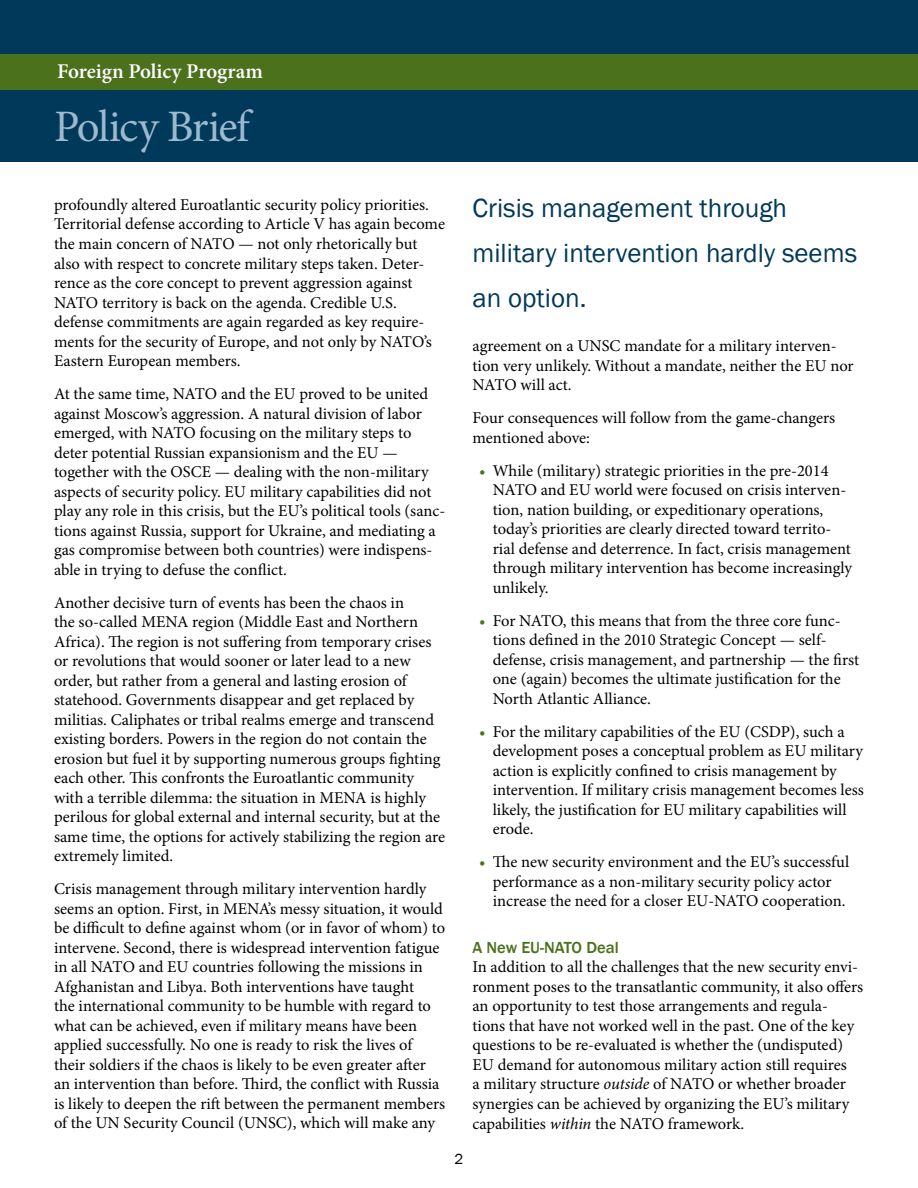
<style>
.page{position:relative;width:918px;height:1188px;background:#fff}
.page>*{position:absolute;margin:0;border:0;box-sizing:border-box;transform-origin:0 0}
.t1{font:45px "Minion Pro";letter-spacing:-.035em;color:#9cb9ce}
.t2{font:27px/45px "Franklin Gothic";color:#00395a}
.t3{font:600 21px "Minion Pro";letter-spacing:-.005em;color:#fff}
.t4{font:16.5px/19.5px "Minion Pro";color:#000}
.t5{font:500 16.5px "Franklin Gothic";color:#4b711d}
.t6{font:15px "Franklin Gothic";color:#000}
.s1{color:#4b711d}
.s2{font-style:italic}
</style>
<div class="page">
<div style="left:0;top:0;width:918px;height:162px;background:#00395a"></div>
<div style="left:0;top:54px;width:918px;height:36px;background:#4b711d"></div>
<p class="t3" style="left:57px;top:57px;width:207px">Foreign Policy Program</p>
<h1 class="t1" style="left:54px;top:96px;width:197px">Policy Brief</h1>
<p class="t4" style="left:54px;top:195px;width:393px">profoundly altered Euroatlantic security policy priorities.<br>Territorial defense according to Article V has again become the main concern of NATO — not only rhetorically but also with respect to concrete military steps taken. Deter&shy;rence as the core concept to prevent aggression against NATO territory is back on the agenda. Credible U.S. defense commitments are again regarded as key require&shy;ments for the security of Europe, and not only by NATO’s Eastern European members.</p>
<p class="t4" style="left:54px;top:384px;width:393px">At the same time, NATO and the EU proved to be united against Moscow’s aggression. A natural division of labor emerged, with NATO focusing on the military steps to deter potential Russian expansionism and the EU — together with the OSCE — dealing with the non-military aspects of security policy. EU military capabilities did not play any role in this crisis, but the EU’s political tools (sanc&shy;tions against Russia, support for Ukraine, and mediating a gas compromise between both countries) were indispens&shy;able in trying to defuse the conflict.</p>
<p class="t4" style="left:54px;top:593px;width:393px">Another decisive turn of events has been the chaos in<br>the so-called MENA region (Middle East and Northern Africa). The region is not suffering from temporary crises or revolutions that would sooner or later lead to a new order, but rather from a general and lasting erosion of statehood. Governments disappear and get replaced by militias. Caliphates or tribal realms emerge and transcend existing borders. Powers in the region do not contain the erosion but fuel it by supporting numerous groups fighting each other. This confronts the Euroatlantic community with a terrible dilemma: the situation in MENA is highly perilous for global external and internal security, but at the same time, the options for actively stabilizing the region are extremely limited.</p>
<p class="t4" style="left:54px;top:879px;width:393px">Crisis management through military intervention hardly seems an option. First, in MENA’s messy situation, it would be difficult to define against whom (or in favor of whom) to intervene. Second, there is widespread intervention fatigue in all NATO and EU countries following the missions in Afghanistan and Libya. Both interventions have taught<br>the international community to be humble with regard to what can be achieved, even if military means have been applied successfully. No one is ready to risk the lives of their soldiers if the chaos is likely to be even greater after an intervention than before. Third, the conflict with Russia is likely to deepen the rift between the permanent members of the UN Security Council (UNSC), which will make any</p>
<h2 class="t2" style="left:472px;top:186px;width:386px">Crisis management through military intervention hardly seems an option.</h2>
<p class="t6" style="left:455px;top:1150px;width:10px">2</p>
<p class="t4" style="left:473px;top:336px;width:383px">agreement on a UNSC mandate for a military interven&shy;tion very unlikely. Without a mandate, neither the EU nor<br>NATO will act.</p>
<p class="t4" style="left:473px;top:408px;width:364px">Four consequences will follow from the game-changers mentioned above:</p>
<p class="t4" style="left:493px;top:461px;width:361px;text-indent:-13px"><span class="s1">•</span> While (military) strategic priorities in the pre-2014<br>NATO and EU world were focused on crisis interven&shy;tion, nation building, or expeditionary operations, today’s priorities are clearly directed toward territo&shy;rial defense and deterrence. In fact, crisis management through military intervention has become increasingly unlikely.</p>
<p class="t4" style="left:493px;top:611px;width:368px;text-indent:-13px"><span class="s1">•</span> For NATO, this means that from the three core func&shy;tions defined in the 2010 Strategic Concept — self&shy;defense, crisis management, and partnership — the first one (again) becomes the ultimate justification for the North Atlantic Alliance.</p>
<p class="t4" style="left:493px;top:722px;width:373px;text-indent:-13px"><span class="s1">•</span> For the military capabilities of the EU (CSDP), such a development poses a conceptual problem as EU military action is explicitly confined to crisis management by intervention. If military crisis management becomes less likely, the justification for EU military capabilities will erode.</p>
<p class="t4" style="left:479px;top:853px;width:372px;text-align:center"><span class="s1">•</span> The new security environment and the EU’s successful performance as a non-military security policy actor increase the need for a closer EU-NATO cooperation.</p>
<p class="t5" style="left:473px;top:937px;width:148px">A New EU-NATO Deal</p>
<p class="t4" style="left:473px;top:958px;width:392px">In addition to all the challenges that the new security envi&shy;ronment poses to the transatlantic community, it also offers an opportunity to test those arrangements and regula&shy;tions that have not worked well in the past. One of the key questions to be re-evaluated is whether the (undisputed)<br>EU demand for autonomous military action still requires<br>a military structure <span class="s2">outside</span> of NATO or whether broader synergies can be achieved by organizing the EU’s military capabilities <span class="s2">within</span> the NATO framework.</p>
</div>
